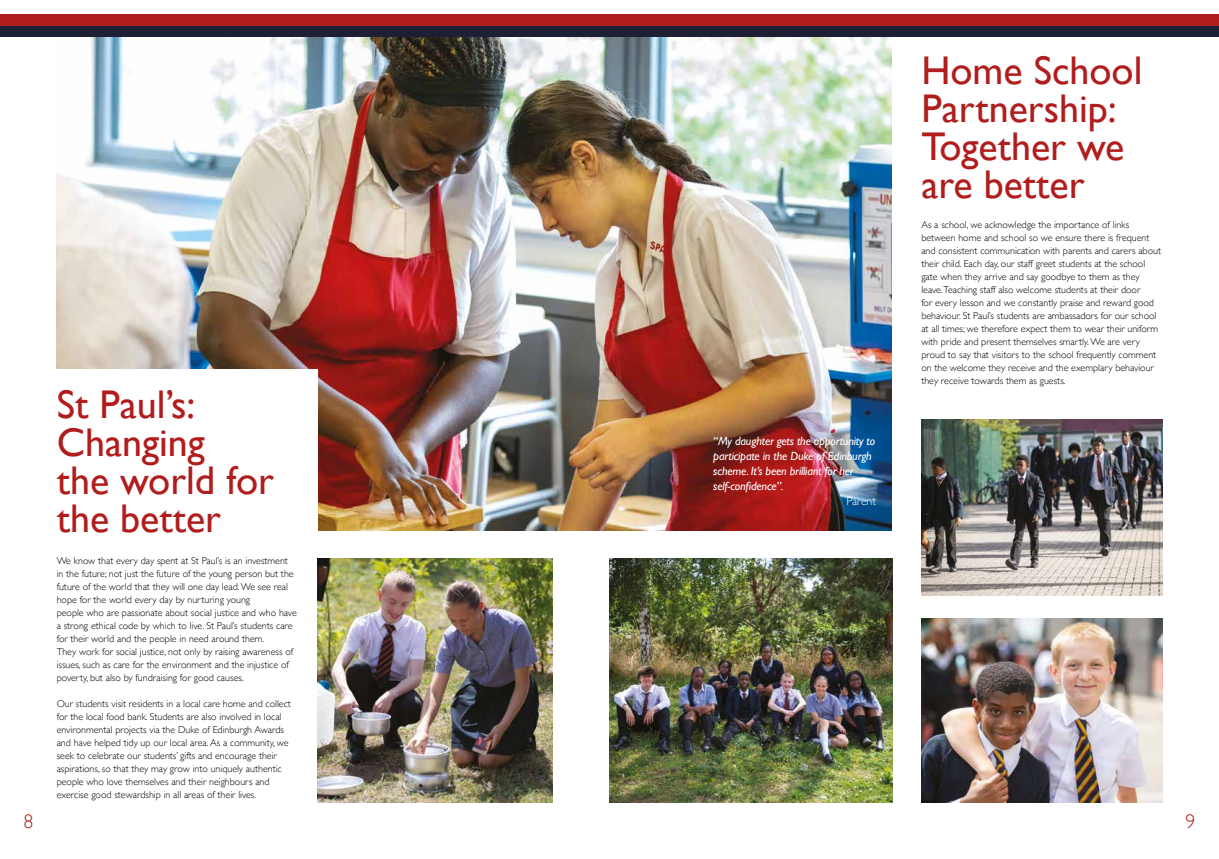
<style>
.page{position:relative;width:1219px;height:859px;background:#fff}
.page>*{position:absolute;margin:0;border:0;box-sizing:border-box;transform-origin:0 0}
.t1{font:40px/38px "Gill Sans";color:#b11d1d}
.t2{font:300 20px "Gill Sans";color:#b11d1d}
.t3{font:italic 12px/15px "Gill Sans";letter-spacing:-.015em;color:#fff}
.t4{font:300 12px "Gill Sans";letter-spacing:-.015em;color:#fff}
.t5{font:300 10px/13px "Gill Sans";color:#000}
</style>
<div class="page">
<img style="left:57px;top:37px;width:835px;height:493px">
<div style="left:48px;top:369px;width:269px;height:490px;background:#fff"></div>
<img style="left:317px;top:558px;width:236px;height:244px">
<img style="left:609px;top:558px;width:284px;height:244px">
<img style="left:921px;top:618px;width:241px;height:184px">
<div style="left:0;top:26px;width:1219px;height:11px;background:#1d1f35"></div>
<div style="left:0;top:14px;width:1219px;height:12px;background:#b11d1d"></div>
<img style="left:921px;top:420px;width:241px;height:175px">
<h1 class="t1" style="left:921px;top:51px;width:223px">Home School<br>Partnership:<br>Together we are better</h1>
<h1 class="t1" style="left:57px;top:385px;width:219px">St Paul’s:<br>Changing<br>the world for the better</h1>
<p class="t5" style="left:57px;top:554px;width:242px">We know that every day spent at St Paul’s is an investment in the future; not just the future of the young person but the future of the world that they will one day lead. We see real hope for the world every day by nurturing young<br>people who are passionate about social justice and who have a strong ethical code by which to live. St Paul’s students care for their world and the people in need around them.<br>They work for social justice, not only by raising awareness of issues, such as care for the environment and the injustice of poverty, but also by fundraising for good causes.</p>
<p class="t5" style="left:57px;top:697px;width:236px">Our students visit residents in a local care home and collect for the local food bank. Students are also involved in local environmental projects via the Duke of Edinburgh Awards and have helped tidy up our local area. As a community, we seek to celebrate our students’ gifts and encourage their aspirations, so that they may grow into uniquely authentic people who love themselves and their neighbours and exercise good stewardship in all areas of their lives.</p>
<p class="t3" style="left:713px;top:433px;width:163px">“My daughter gets the opportunity to participate in the Duke of Edinburgh scheme. It’s been brilliant for her self-confidence”.</p>
<p class="t4" style="left:847px;top:491px;width:31px">Parent</p>
<p class="t5" style="left:921px;top:218px;width:241px">As a school, we acknowledge the importance of links between home and school so we ensure there is frequent and consistent communication with parents and carers about their child. Each day, our staff greet students at the school gate when they arrive and say goodbye to them as they leave.Teaching staff also welcome students at their door<br>for every lesson and we constantly praise and reward good behaviour. St Paul’s students are ambassadors for our school at all times; we therefore expect them to wear their uniform with pride and present themselves smartly. We are very proud to say that visitors to the school frequently comment on the welcome they receive and the exemplary behaviour they receive towards them as guests.</p>
<h2 class="t2" style="left:23px;top:806px;width:11px">8</h2>
<h2 class="t2" style="left:1186px;top:806px;width:11px">9</h2>
</div>
